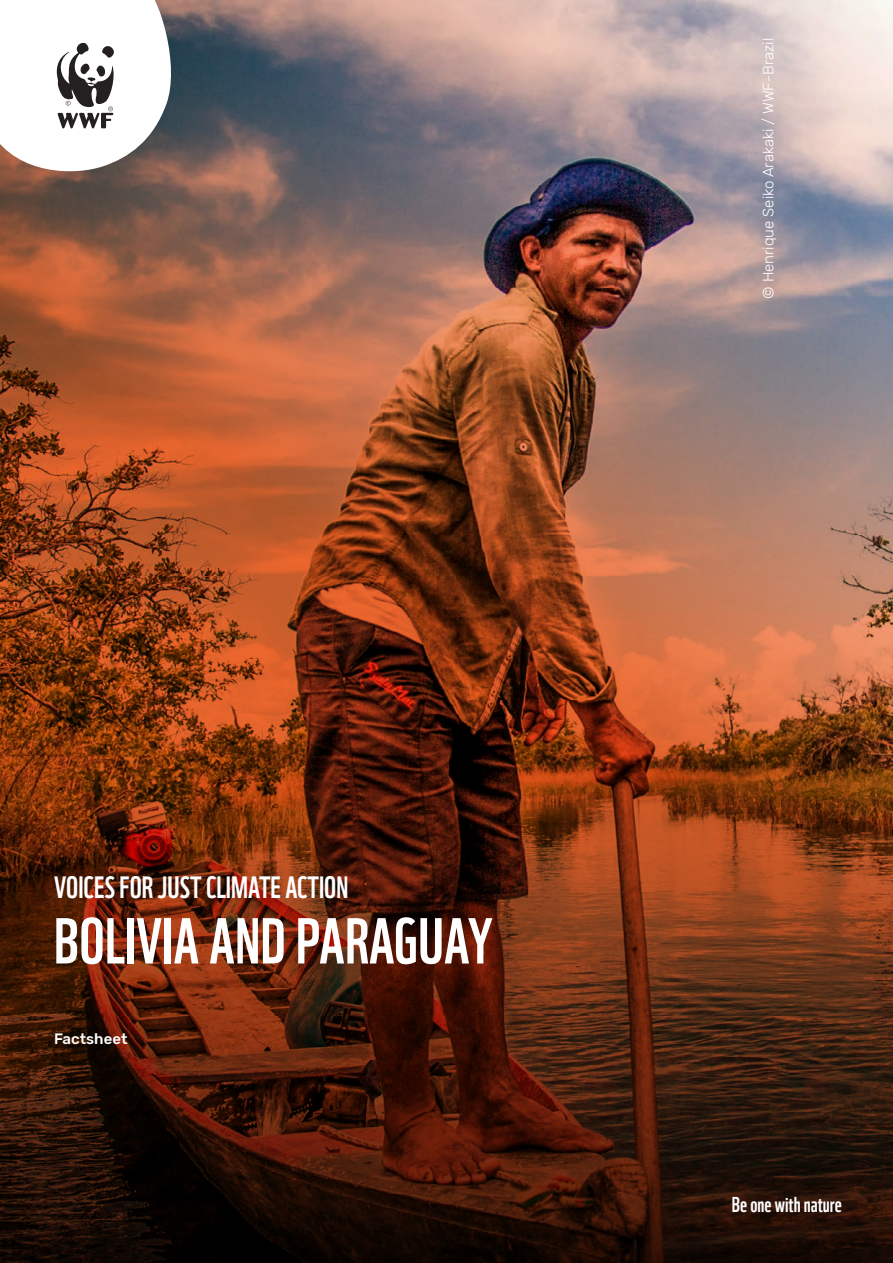
<style>
.page{position:relative;width:893px;height:1263px;background:#fff}
.page>*{position:absolute;margin:0;border:0;box-sizing:border-box;transform-origin:0 0}
.t1{font:63px "WWF";letter-spacing:.005em;color:#fff}
.t2{font:30px "WWF";color:#fff}
.t3{font:21px "WWF";color:#fff}
.t4{font:300 15px "Rubik";color:#fff}
.t5{font:500 15px "Rubik";color:#fff}
</style>
<div class="page">
<img style="left:0;top:0;width:893px;height:1263px">
<svg style="left:0;top:0;width:180px;height:176px"></svg>
<h2 class="t2" style="left:54px;top:864px;width:296px">VOICES FOR JUST CLIMATE ACTION</h2>
<h1 class="t1" style="left:54px;top:892px;width:440px">BOLIVIA AND PARAGUAY</h1>
<p class="t5" style="left:54px;top:1030px;width:75px">Factsheet</p>
<p class="t4" style="left:760px;top:299px;width:262px;rotate:-90deg">© Henrique Seiko Arakaki / WWF-Brazil</p>
<h3 class="t3" style="left:732px;top:1188px;width:112px">Be one with nature</h3>
</div>
